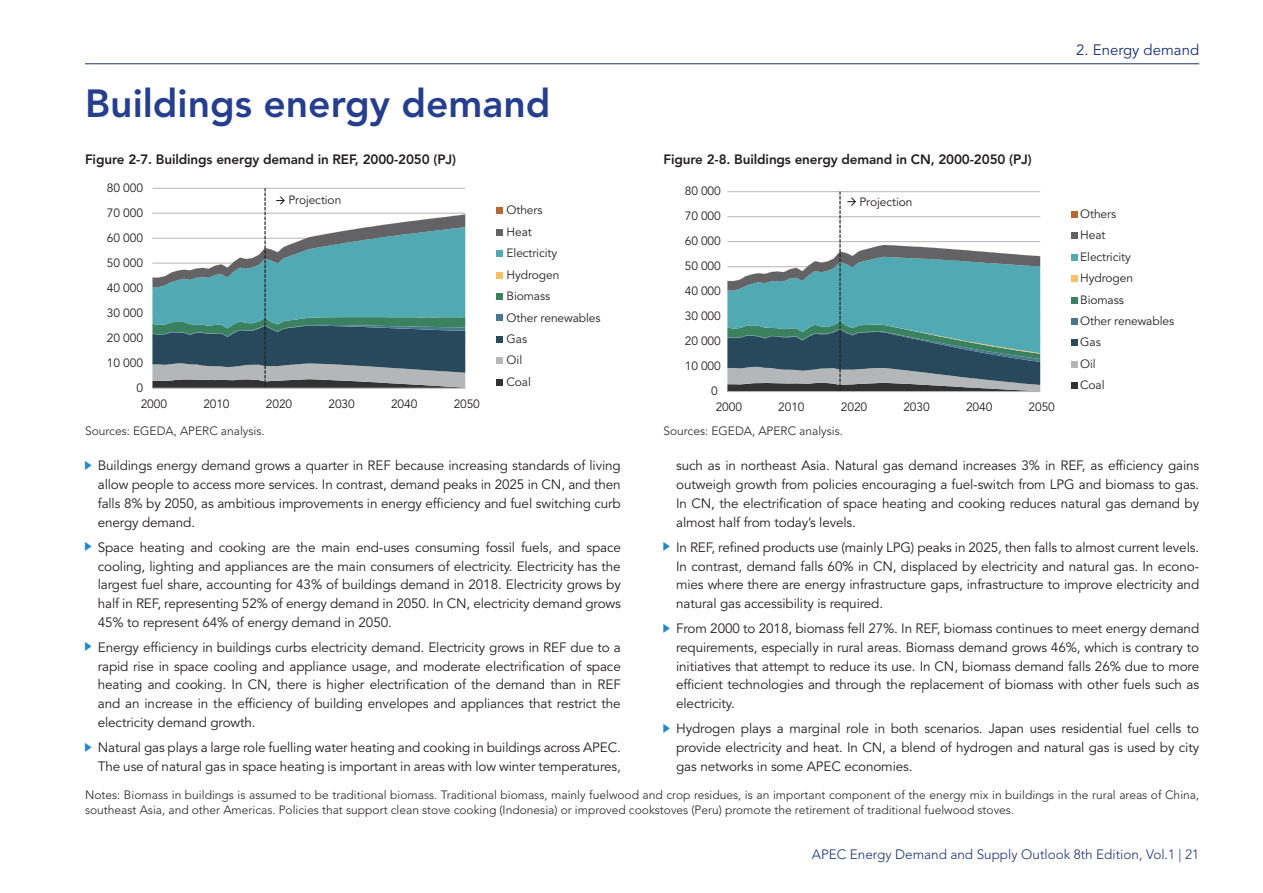
<style>
.page{position:relative;width:1263px;height:893px;background:#fff}
.page>*{position:absolute;margin:0;border:0;box-sizing:border-box;transform-origin:0 0}
.t1{font:800 39px "Avenir LT Std";color:#253f8e}
.t2{font:15px "Avenir LT Std";color:#1c3177}
.t3{font:13.5px/18.8px "Avenir LT Std";letter-spacing:-.01em;color:#231f20;text-align:justify}
.t4{font:800 13.5px "Avenir LT Std";letter-spacing:-.01em;color:#231f20}
.t5{font:300 13.5px "Avenir LT Std";color:#1c3177}
.t6{font:300 12px/15px "Avenir LT Std";color:#231f20}
.t7{font:12px/21.5px "Avenir LT Std";letter-spacing:-.01em;color:#231f20}
</style>
<div class="page">
<hr style="left:85px;top:63px;width:1114px;height:1px;background:#1c3177">
<hr style="left:152px;top:388px;width:313px;height:1px;background:#b5b6b8">
<div style="left:496px;top:208px;width:7px;height:6px;background:#ba6630"></div>
<div style="left:496px;top:229px;width:7px;height:6px;background:#636366"></div>
<div style="left:496px;top:250px;width:7px;height:7px;background:#51a9b4"></div>
<div style="left:496px;top:272px;width:7px;height:6px;background:#f7c066"></div>
<div style="left:496px;top:293px;width:7px;height:7px;background:#3a8160"></div>
<div style="left:496px;top:315px;width:7px;height:6px;background:#467892"></div>
<div style="left:496px;top:336px;width:7px;height:7px;background:#28495b"></div>
<div style="left:496px;top:358px;width:7px;height:6px;background:#b5b6b8"></div>
<div style="left:496px;top:379px;width:7px;height:6px;background:#323232"></div>
<svg style="left:152px;top:188px;width:313px;height:200px"></svg>
<hr style="left:727px;top:191px;width:313px;height:1px;background:#b5b6b8">
<div style="left:1071px;top:211px;width:6px;height:7px;background:#ba6630"></div>
<svg style="left:1071px;top:233px;width:6px;height:6px"></svg>
<svg style="left:1071px;top:254px;width:6px;height:6px"></svg>
<div style="left:1071px;top:275px;width:6px;height:7px;background:#f7c066"></div>
<svg style="left:1071px;top:297px;width:6px;height:6px"></svg>
<div style="left:1071px;top:318px;width:6px;height:7px;background:#467892"></div>
<svg style="left:1071px;top:340px;width:6px;height:6px"></svg>
<div style="left:1071px;top:361px;width:6px;height:7px;background:#b5b6b8"></div>
<div style="left:1071px;top:382px;width:6px;height:7px;background:#323232"></div>
<svg style="left:727px;top:192px;width:313px;height:200px"></svg>
<h1 class="t1" style="left:85px;top:81px;width:467px">Buildings energy demand</h1>
<p class="t4" style="left:85px;top:152px;width:373px">Figure 2-7. Buildings energy demand in REF, 2000-2050 (PJ)</p>
<p class="t4" style="left:663px;top:152px;width:370px">Figure 2-8. Buildings energy demand in CN, 2000-2050 (PJ)</p>
<p class="t7" style="left:107px;top:177px;width:38px">80 000</p>
<p class="t7" style="left:107px;top:202px;width:38px">70 000</p>
<p class="t7" style="left:107px;top:227px;width:38px">60 000</p>
<p class="t7" style="left:107px;top:252px;width:38px">50 000</p>
<p class="t7" style="left:107px;top:277px;width:38px">40 000</p>
<p class="t7" style="left:107px;top:302px;width:38px">30 000</p>
<p class="t7" style="left:107px;top:327px;width:38px">20 000</p>
<p class="t7" style="left:107px;top:352px;width:38px">10 000</p>
<p class="t7" style="left:136px;top:377px;width:8px">0</p>
<p class="t7" style="left:288px;top:190px;width:54px">Projection</p>
<p class="t7" style="left:507px;top:200px;width:95px">Others<br>Heat<br>Electricity<br>Hydrogen<br>Biomass<br>Other renewables<br>Gas<br>Oil<br>Coal</p>
<p class="t7" style="left:685px;top:181px;width:38px">80 000</p>
<p class="t7" style="left:685px;top:206px;width:38px">70 000</p>
<p class="t7" style="left:685px;top:231px;width:38px">60 000</p>
<p class="t7" style="left:685px;top:256px;width:38px">50 000</p>
<p class="t7" style="left:685px;top:281px;width:38px">40 000</p>
<p class="t7" style="left:685px;top:306px;width:38px">30 000</p>
<p class="t7" style="left:685px;top:331px;width:38px">20 000</p>
<p class="t7" style="left:685px;top:356px;width:38px">10 000</p>
<p class="t7" style="left:711px;top:381px;width:8px">0</p>
<p class="t7" style="left:859px;top:191px;width:54px">Projection</p>
<p class="t7" style="left:141px;top:393px;width:28px">2000</p>
<p class="t7" style="left:203px;top:393px;width:28px">2010</p>
<p class="t7" style="left:266px;top:393px;width:28px">2020</p>
<p class="t7" style="left:328px;top:393px;width:28px">2030</p>
<p class="t7" style="left:391px;top:393px;width:28px">2040</p>
<p class="t7" style="left:454px;top:393px;width:28px">2050</p>
<p class="t7" style="left:716px;top:397px;width:28px">2000</p>
<p class="t7" style="left:778px;top:397px;width:28px">2010</p>
<p class="t7" style="left:841px;top:397px;width:28px">2020</p>
<p class="t7" style="left:903px;top:397px;width:28px">2030</p>
<p class="t7" style="left:966px;top:397px;width:28px">2040</p>
<p class="t7" style="left:1028px;top:397px;width:28px">2050</p>
<p class="t6" style="left:85px;top:424px;width:181px">Sources: EGEDA, APERC analysis.</p>
<p class="t6" style="left:663px;top:424px;width:181px">Sources: EGEDA, APERC analysis.</p>
<p class="t2" style="left:1076px;top:41px;width:125px">2. Energy demand</p>
<p class="t7" style="left:1080px;top:203px;width:95px">Others<br>Heat<br>Electricity<br>Hydrogen<br>Biomass<br>Other renewables<br>Gas<br>Oil<br>Coal</p>
<p class="t3" style="left:676px;top:457px;width:525px">such as in northeast Asia. Natural gas demand increases 3% in REF, as efficiency gains outweigh growth from policies encouraging a fuel-switch from LPG and biomass to gas.<br>In CN, the electrification of space heating and cooking reduces natural gas demand by almost half from today’s levels.</p>
<p class="t3" style="left:676px;top:538px;width:525px">In REF, refined products use (mainly LPG) peaks in 2025, then falls to almost current levels.<br>In contrast, demand falls 60% in CN, displaced by electricity and natural gas. In econo&shy;mies where there are energy infrastructure gaps, infrastructure to improve electricity and natural gas accessibility is required.</p>
<p class="t3" style="left:676px;top:620px;width:525px">From 2000 to 2018, biomass fell 27%. In REF, biomass continues to meet energy demand requirements, especially in rural areas. Biomass demand grows 46%, which is contrary to initiatives that attempt to reduce its use. In CN, biomass demand falls 26% due to more efficient technologies and through the replacement of biomass with other fuels such as electricity.</p>
<p class="t3" style="left:676px;top:720px;width:525px">Hydrogen plays a marginal role in both scenarios. Japan uses residential fuel cells to provide electricity and heat. In CN, a blend of hydrogen and natural gas is used by city gas networks in some APEC economies.</p>
<p class="t6" style="left:85px;top:787px;width:1116px">Notes: Biomass in buildings is assumed to be traditional biomass. Traditional biomass, mainly fuelwood and crop residues, is an important component of the energy mix in buildings in the rural areas of China, southeast Asia, and other Americas. Policies that support clean stove cooking (Indonesia) or improved cookstoves (Peru) promote the retirement of traditional fuelwood stoves.</p>
<p class="t3" style="left:98px;top:457px;width:525px">Buildings energy demand grows a quarter in REF because increasing standards of living allow people to access more services. In contrast, demand peaks in 2025 in CN, and then falls 8% by 2050, as ambitious improvements in energy efficiency and fuel switching curb energy demand.</p>
<p class="t3" style="left:98px;top:538px;width:525px">Space heating and cooking are the main end-uses consuming fossil fuels, and space cooling, lighting and appliances are the main consumers of electricity. Electricity has the largest fuel share, accounting for 43% of buildings demand in 2018. Electricity grows by half in REF, representing 52% of energy demand in 2050. In CN, electricity demand grows 45% to represent 64% of energy demand in 2050.</p>
<p class="t3" style="left:98px;top:638px;width:525px">Energy efficiency in buildings curbs electricity demand. Electricity grows in REF due to a rapid rise in space cooling and appliance usage, and moderate electrification of space heating and cooking. In CN, there is higher electrification of the demand than in REF and an increase in the efficiency of building envelopes and appliances that restrict the electricity demand growth.</p>
<p class="t3" style="left:98px;top:738px;width:525px">Natural gas plays a large role fuelling water heating and cooking in buildings across APEC.<br>The use of natural gas in space heating is important in areas with low winter temperatures,</p>
<p class="t5" style="left:812px;top:846px;width:389px">APEC Energy Demand and Supply Outlook 8th Edition, Vol.1 | 21</p>
</div>
